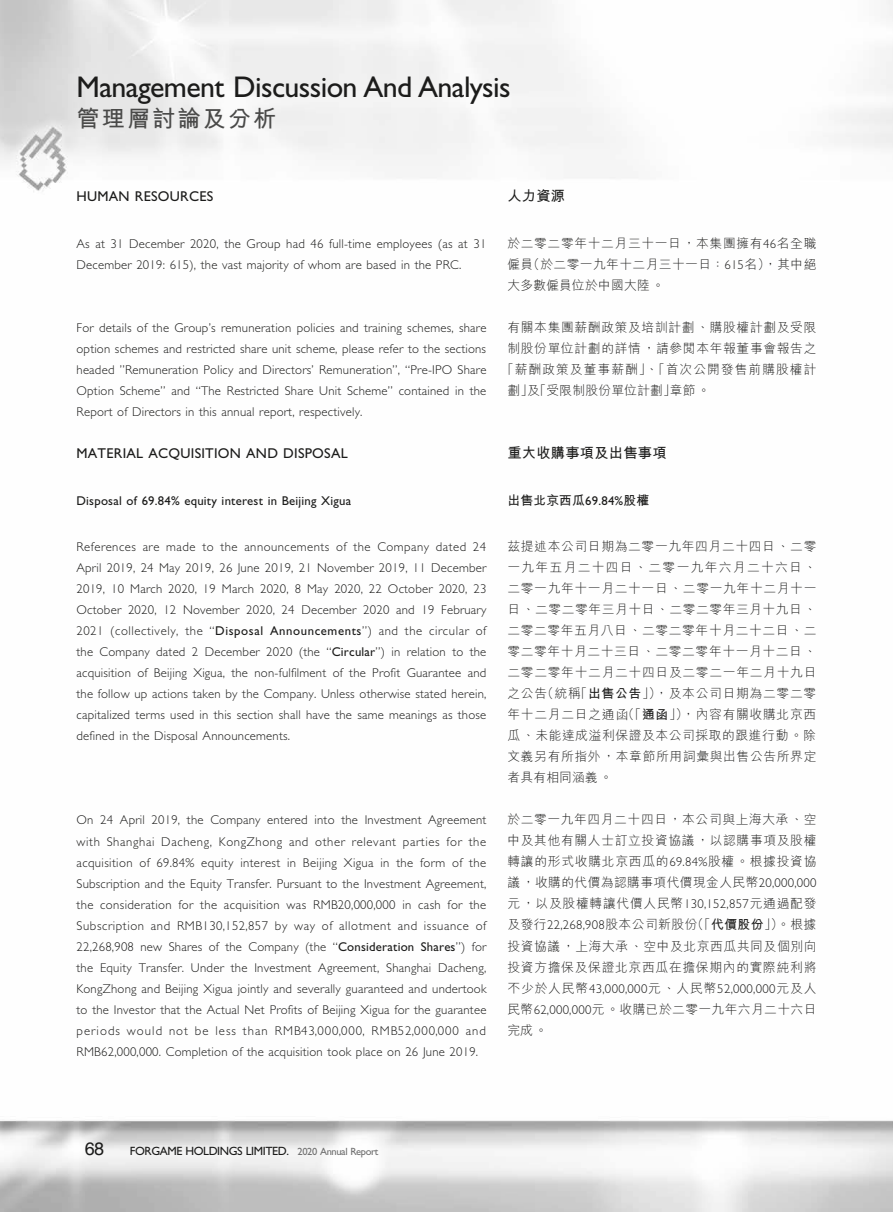
<style>
.page{position:relative;width:893px;height:1212px;background:#fff}
.page>*{position:absolute;margin:0;border:0;box-sizing:border-box;transform-origin:0 0}
.t1{font:30px "Gill Sans Std";letter-spacing:-.02em;color:#1c1c1b}
.t2{font:700 23.25px "M Hei HK";letter-spacing:.085em;color:#4a4a49}
.t3{font:18px "Helvetica";color:#1c1c1b}
.t4{font:14.25px "Gill Sans Std";letter-spacing:.015em;color:#1c1c1b}
.t5{font:700 14.25px "M Hei HK";letter-spacing:.015em;color:#1c1c1b}
.t6{font:300 12.75px/21px "Gill Sans Std";letter-spacing:.015em;color:#1c1c1b;text-align:justify}
.t7{font:300 12.75px/21px "M Hei HK";letter-spacing:.05em;color:#1c1c1b;text-align:justify}
.t8{font:12.75px "Gill Sans Std";letter-spacing:.015em;color:#1c1c1b}
.t9{font:300 12.75px/21px "M Hei HK";letter-spacing:.03em;color:#1c1c1b}
.t10{font:300 12.75px "M Hei HK";letter-spacing:.08em;color:#1c1c1b}
.t11{font:300 12.75px "M Hei HK";letter-spacing:.015em;color:#1c1c1b}
.t12{font:700 12.75px "M Hei HK";letter-spacing:.015em;color:#1c1c1b}
.t13{font:12px "Gill Sans Std";letter-spacing:-.035em;color:#1c1c1b}
.s1{font-weight:400}
.s2{font-family:"Gill Sans Std"}
.s3{font-family:"Gill Sans Std";font-weight:400}
.s4{font-weight:700}
.s5{font-family:"M Hei HK"}
.s6{font-size:10.5px;color:#6f6f6f}
</style>
<div class="page">
<img style="left:0;top:0;width:893px;height:1212px">
<h1 class="t1" style="left:77px;top:70px;width:436px">Management Discussion And Analysis</h1>
<h2 class="t2" style="left:77px;top:102px;width:201px">管理層討論及分析</h2>
<p class="t4" style="left:77px;top:188px;width:138px">HUMAN RESOURCES</p>
<p class="t6" style="left:77px;top:233px;width:411px">As at 31 December 2020, the Group had 46 full-time employees (as at 31<br>December 2019: 615), the vast majority of whom are based in the PRC.</p>
<p class="t6" style="left:77px;top:317px;width:411px">For details of the Group’s remuneration policies and training schemes, share option schemes and restricted share unit scheme, please refer to the sections headed ”Remuneration Policy and Directors’ Remuneration”, “Pre-IPO Share Option Scheme” and “The Restricted Share Unit Scheme” contained in the Report of Directors in this annual report, respectively.</p>
<p class="t4" style="left:77px;top:445px;width:273px">MATERIAL ACQUISITION AND DISPOSAL</p>
<p class="t8" style="left:77px;top:493px;width:276px">Disposal of 69.84% equity interest in Beijing Xigua</p>
<p class="t6" style="left:77px;top:536px;width:411px">References are made to the announcements of the Company dated 24<br>April 2019, 24 May 2019, 26 June 2019, 21 November 2019, 11 December 2019, 10 March 2020, 19 March 2020, 8 May 2020, 22 October 2020, 23<br>October 2020, 12 November 2020, 24 December 2020 and 19 February 2021 (collectively, the “<span class="s1">Disposal Announcements</span>”) and the circular of the Company dated 2 December 2020 (the “<span class="s1">Circular</span>”) in relation to the acquisition of Beijing Xigua, the non-fulfilment of the Profit Guarantee and the follow up actions taken by the Company. Unless otherwise stated herein, capitalized terms used in this section shall have the same meanings as those defined in the Disposal Announcements.</p>
<p class="t6" style="left:77px;top:810px;width:411px">On 24 April 2019, the Company entered into the Investment Agreement with Shanghai Dacheng, KongZhong and other relevant parties for the acquisition of 69.84% equity interest in Beijing Xigua in the form of the Subscription and the Equity Transfer. Pursuant to the Investment Agreement, the consideration for the acquisition was RMB20,000,000 in cash for the Subscription and RMB130,152,857 by way of allotment and issuance of 22,268,908 new Shares of the Company (the “<span class="s1">Consideration Shares</span>”) for the Equity Transfer. Under the Investment Agreement, Shanghai Dacheng, KongZhong and Beijing Xigua jointly and severally guaranteed and undertook to the Investor that the Actual Net Profits of Beijing Xigua for the guarantee periods would not be less than RMB43,000,000, RMB52,000,000 and RMB62,000,000. Completion of the acquisition took place on 26 June 2019.</p>
<p class="t5" style="left:507px;top:185px;width:59px">人力資源</p>
<p class="t7" style="left:507px;top:232px;width:310px">於二零二零年十二月三十一日，本集團擁有<span class="s2">46</span>名全職僱員（於二零一九年十二月三十一日：<span class="s2">615</span>名），其中絕大多數僱員位於中國大陸。</p>
<p class="t7" style="left:507px;top:316px;width:310px">有關本集團薪酬政策及培訓計劃、購股權計劃及受限</p>
<p class="t7" style="left:507px;top:337px;width:310px">制股份單位計劃的詳情，請參閱本年報董事會報告之</p>
<p class="t10" style="left:501px;top:360px;width:317px">「薪酬政策及董事薪酬」、「首次公開發售前購股權計</p>
<p class="t11" style="left:507px;top:381px;width:204px">劃」及「受限制股份單位計劃」章節。</p>
<p class="t5" style="left:507px;top:442px;width:161px">重大收購事項及出售事項</p>
<p class="t12" style="left:507px;top:491px;width:143px">出售北京西瓜<span class="s3">69.84%</span>股權</p>
<p class="t7" style="left:507px;top:535px;width:311px">茲提述本公司日期為二零一九年四月二十四日、二零一九年五月二十四日、二零一九年六月二十六日、二零一九年十一月二十一日、二零一九年十二月十一日、二零二零年三月十日、二零二零年三月十九日、二零二零年五月八日、二零二零年十月二十二日、二零二零年十月二十三日、二零二零年十一月十二日、二零二零年十二月二十四日及二零二一年二月十九日之公告（統稱「<span class="s4">出售公告</span>」），及本公司日期為二零二零年十二月二日之通函（「<span class="s4">通函</span>」），內容有關收購北京西瓜、未能達成溢利保證及本公司採取的跟進行動。除文義另有所指外，本章節所用詞彙與出售公告所界定者具有相同涵義。</p>
<p class="t7" style="left:507px;top:809px;width:311px">於二零一九年四月二十四日，本公司與上海大承、空中及其他有關人士訂立投資協議，以認購事項及股權轉讓的形式收購北京西瓜的<span class="s2">69.84%</span>股權。根據投資協議，收購的代價為認購事項代價現金人民幣<span class="s2">20,000,000</span>元，以及股權轉讓代價人民幣<span class="s2">130,152,857</span>元通過配發及發行<span class="s2">22,268,908</span>股本公司新股份（「<span class="s4">代價股份</span>」）。根據投資協議，上海大承、空中及北京西瓜共同及個別向投資方擔保及保證北京西瓜在擔保期內的實際純利將</p>
<p class="t6" style="left:507px;top:978px;width:310px"><span class="s5">不少於人民幣</span>43,000,000<span class="s5">元、人民幣</span>52,000,000<span class="s5">元及人</span></p>
<p class="t9" style="left:507px;top:998px;width:310px">民幣<span class="s2">62,000,000</span>元。收購已於二零一九年六月二十六日完成。</p>
<h3 class="t3" style="left:85px;top:1138px;width:21px">68</h3>
<p class="t13" style="left:130px;top:1144px;width:250px">FORGAME HOLDINGS LIMITED. <span class="s6">2020 Annual Report</span></p>
</div>
